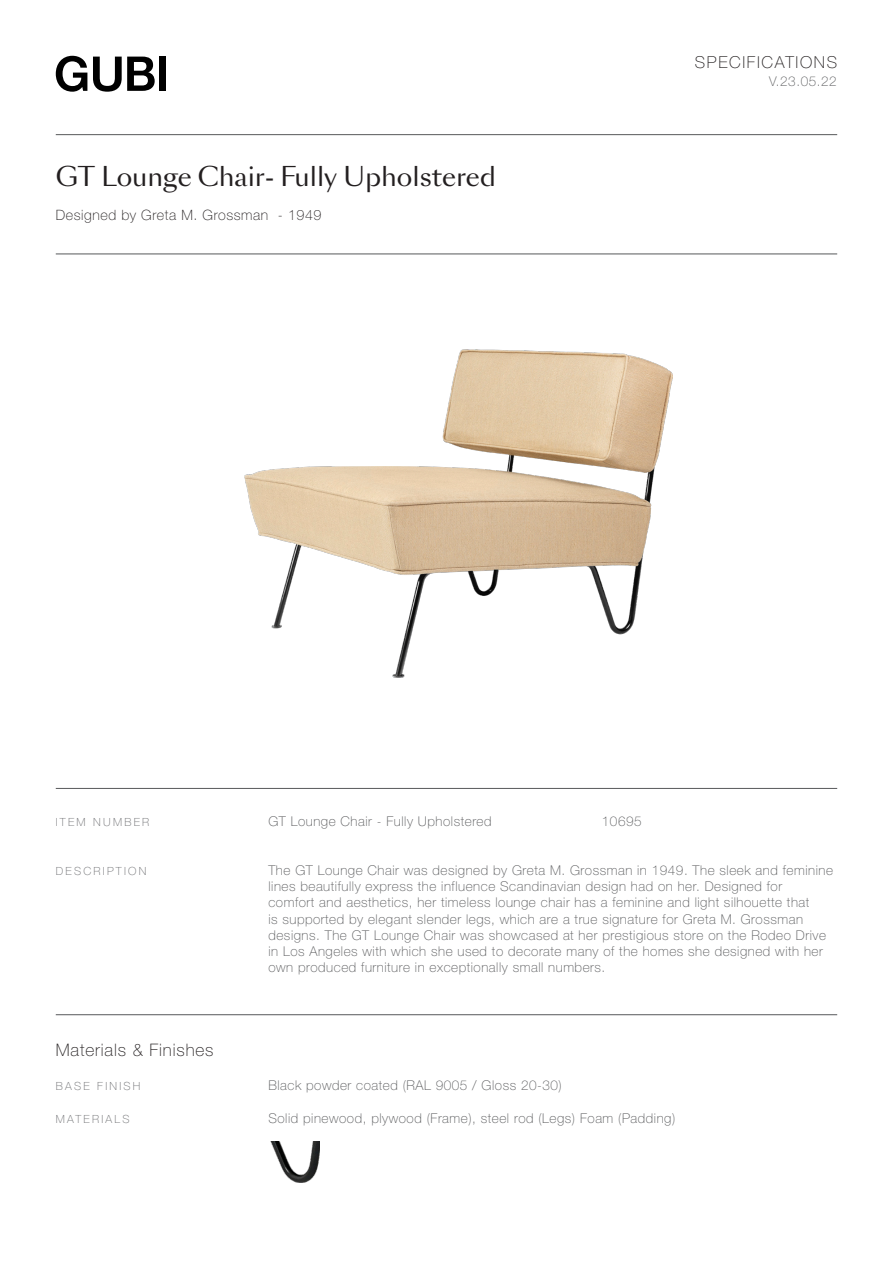
<style>
.page{position:relative;width:893px;height:1263px;background:#fff}
.page>*{position:absolute;margin:0;border:0;box-sizing:border-box;transform-origin:0 0}
.Heading_1_-_Title{font:25.5px "Sang Bleu Sans";color:#231f20}
.Part_Title{font:100 17.25px "Helvetica Neue LT Std";letter-spacing:.05em;color:#231f20}
.Specifications{font:100 16.5px "Helvetica Neue LT Std";letter-spacing:.1em;color:#231f20}
.Heading_1_-_Title-2{font:100 14.25px "Helvetica Neue LT Std";letter-spacing:.04em;color:#231f20}
.key_works{font:100 13.5px/16.2px "Helvetica Neue LT Std";letter-spacing:.04em;color:#57585a}
.key_works-2{font:100 11.25px "Helvetica Neue LT Std";letter-spacing:.2em;color:#6c6d70}
</style>
<div class="page">
<hr style="left:56px;top:134px;width:781px;height:1px;background:#57585a">
<hr style="left:56px;top:254px;width:781px;height:1px;background:#57585a">
<hr style="left:56px;top:788px;width:781px;height:1px;background:#57585a">
<hr style="left:56px;top:1014px;width:781px;height:1px;background:#57585a">
<svg style="left:56px;top:56px;width:31px;height:36px"></svg>
<svg style="left:93px;top:57px;width:62px;height:35px"></svg>
<div style="left:159px;top:57px;width:7px;height:34px;background:#000"></div>
<img style="left:245px;top:349px;width:427px;height:328px">
<img style="left:270px;top:1142px;width:50px;height:41px">
<p class="Heading_1_-_Title" style="left:56px;top:160px;width:442px">GT Lounge Chair- Fully Upholstered</p>
<p class="Heading_1_-_Title-2" style="left:56px;top:207px;width:267px">Designed by Greta M. Grossman - 1949</p>
<p class="Specifications" style="left:695px;top:52px;width:144px">SPECIFICATIONS</p>
<p class="key_works" style="left:769px;top:74px;width:69px">V.23.05.22</p>
<p class="key_works-2" style="left:56px;top:815px;width:95px">ITEM NUMBER</p>
<p class="key_works" style="left:268px;top:813px;width:225px">GT Lounge Chair - Fully Upholstered</p>
<p class="key_works" style="left:602px;top:813px;width:41px">10695</p>
<p class="key_works-2" style="left:56px;top:864px;width:92px">DESCRIPTION</p>
<p class="key_works" style="left:268px;top:862px;width:566px">The GT Lounge Chair was designed by Greta M. Grossman in 1949. The sleek and feminine lines beautifully express the influence Scandinavian design had on her. Designed for<br>comfort and aesthetics, her timeless lounge chair has a feminine and light silhouette that<br>is supported by elegant slender legs, which are a true signature for Greta M. Grossman designs. The GT Lounge Chair was showcased at her prestigious store on the Rodeo Drive in Los Angeles with which she used to decorate many of the homes she designed with her own produced furniture in exceptionally small numbers.</p>
<p class="Part_Title" style="left:56px;top:1040px;width:159px">Materials &amp; Finishes</p>
<p class="key_works-2" style="left:56px;top:1079px;width:86px">BASE FINISH</p>
<p class="key_works" style="left:268px;top:1076px;width:295px">Black powder coated (RAL 9005 / Gloss 20-30)</p>
<p class="key_works-2" style="left:56px;top:1112px;width:75px">MATERIALS</p>
<p class="key_works" style="left:268px;top:1110px;width:408px">Solid pinewood, plywood (Frame), steel rod (Legs) Foam (Padding)</p>
</div>
